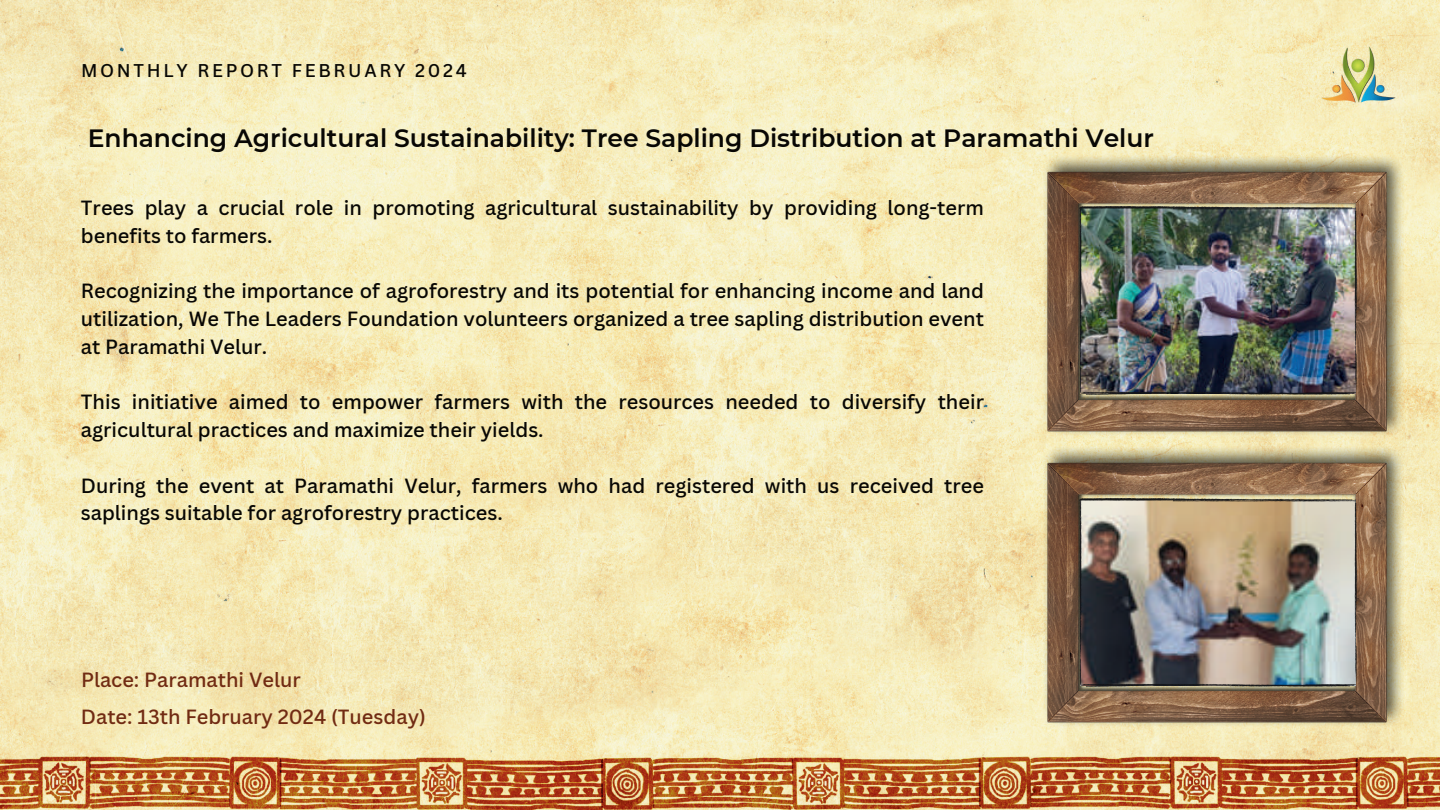
<style>
.page{position:relative;width:1440px;height:810px;background:#fff}
.page>*{position:absolute;margin:0;border:0;box-sizing:border-box;transform-origin:0 0}
.t1{font:600 25px "Montserrat";color:#080704}
.t2{font:500 20px/27.8px "Canva Sans";color:#080704}
.t3{font:500 20px/37.2px "Canva Sans";color:#712b13}
.t4{font:500 18px "Canva Sans";letter-spacing:.15em;color:#080704}
</style>
<div class="page">
<img style="left:0;top:0;width:1440px;height:810px">
<img style="left:1312px;top:35px;width:94px;height:74px">
<img style="left:1041px;top:153px;width:365px;height:285px">
<img style="left:1041px;top:445px;width:365px;height:284px">
<img style="left:1079px;top:207px;width:278px;height:187px">
<img style="left:1079px;top:499px;width:278px;height:187px">
<p class="t4" style="left:81px;top:60px;width:387px">MONTHLY REPORT FEBRUARY 2024</p>
<p class="t1" style="left:88px;top:120px;width:1068px">Enhancing Agricultural Sustainability: Tree Sapling Distribution at Paramathi Velur</p>
<p class="t2" style="left:81px;top:194px;width:905px">Trees play a crucial role in promoting agricultural sustainability by providing long-term benefits to farmers.</p>
<p class="t2" style="left:81px;top:277px;width:905px;text-align:justify">Recognizing the importance of agroforestry and its potential for enhancing income and land utilization, We The Leaders Foundation volunteers organized a tree sapling distribution event at Paramathi Velur.</p>
<p class="t2" style="left:81px;top:388px;width:905px">This initiative aimed to empower farmers with the resources needed to diversify their agricultural practices and maximize their yields.</p>
<p class="t2" style="left:81px;top:472px;width:905px">During the event at Paramathi Velur, farmers who had registered with us received tree saplings suitable for agroforestry practices.</p>
<p class="t3" style="left:81px;top:661px;width:347px">Place: Paramathi Velur<br>Date: 13th February 2024 (Tuesday)</p>
</div>
